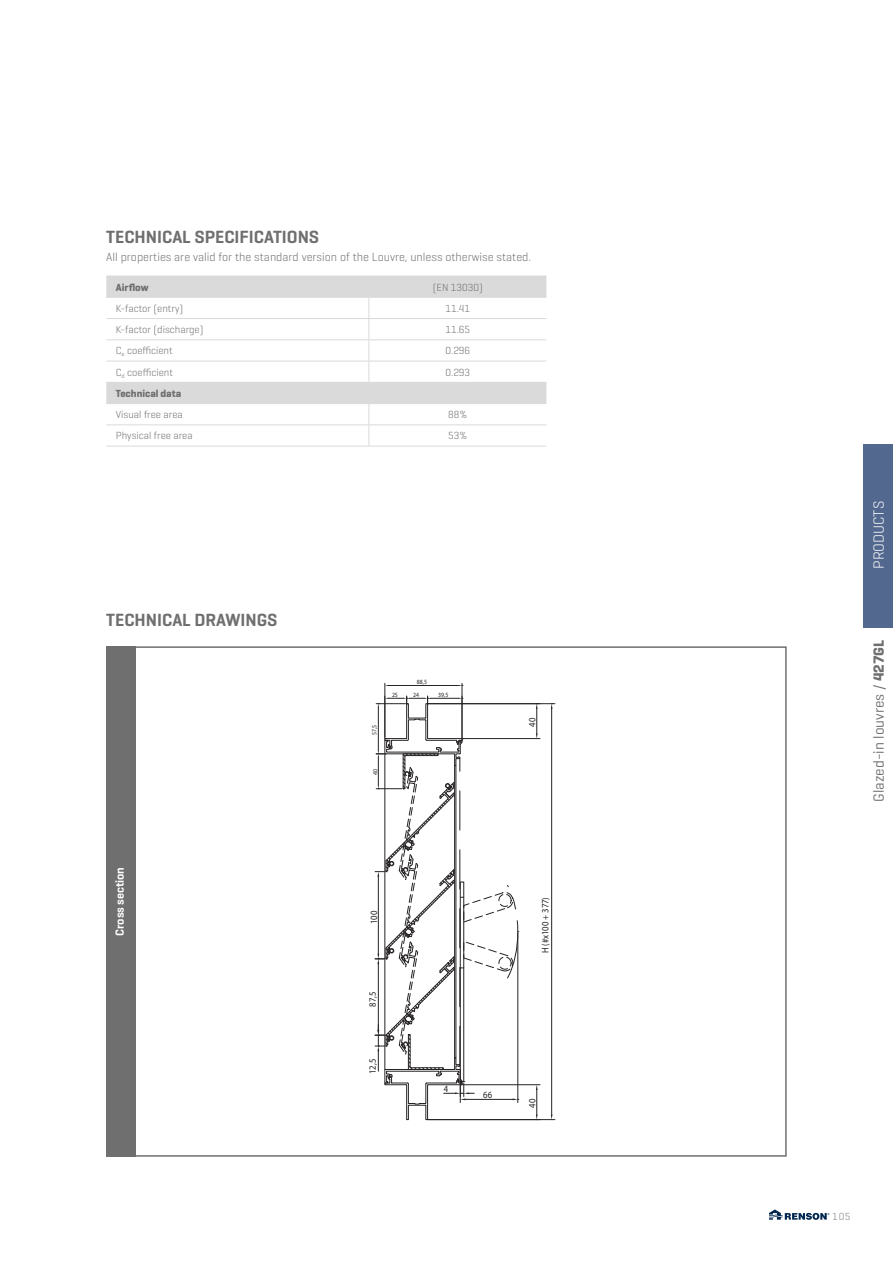
<style>
.page{position:relative;width:893px;height:1263px;background:#fff}
.page>*{position:absolute;margin:0;border:0;box-sizing:border-box;transform-origin:0 0}
.t1{font:600 18px "Geogrotesque";color:#706f6f}
.t2{font:15px "Geogrotesque";color:#706f6f}
.t3{font:300 15px "Geogrotesque";color:#fff}
.t4{font:300 12px "Geogrotesque";color:#706f6f}
.t5{font:600 12px "Geogrotesque";color:#fff}
.t6{font:300 10.5px "Geogrotesque";color:#706f6f}
.t7{font:700 10.5px "Geogrotesque";color:#706f6f}
.t8{font:10.5px "Geogrotesque";color:#9d9d9c}
.t9{font:9.6px "Myriad Pro";color:#262323;scale:.9 1}
.t10{font:6.45px "Myriad Pro";color:#262323;scale:.9 1}
.s1{font-weight:700}
</style>
<div class="page">
<div style="left:863px;top:444px;width:30px;height:184px;background:#52688e"></div>
<div style="left:106px;top:646px;width:30px;height:511px;background:#706f6f"></div>
<svg style="left:106px;top:277px;width:440px;height:126px"></svg>
<hr style="left:106px;top:276px;width:263px;height:1px;background:#dadada">
<hr style="left:369px;top:276px;width:177px;height:1px;background:#dadada">
<hr style="left:106px;top:297px;width:263px;height:1px;background:#dadada">
<hr style="left:369px;top:297px;width:177px;height:1px;background:#dadada">
<hr style="left:106px;top:318px;width:263px;height:1px;background:#dadada">
<hr style="left:369px;top:318px;width:177px;height:1px;background:#dadada">
<hr style="left:106px;top:339px;width:263px;height:1px;background:#dadada">
<hr style="left:369px;top:339px;width:177px;height:1px;background:#dadada">
<hr style="left:106px;top:361px;width:263px;height:1px;background:#dadada">
<hr style="left:369px;top:361px;width:177px;height:1px;background:#dadada">
<hr style="left:106px;top:382px;width:263px;height:1px;background:#dadada">
<hr style="left:369px;top:382px;width:177px;height:1px;background:#dadada">
<hr style="left:106px;top:403px;width:263px;height:1px;background:#dadada">
<hr style="left:369px;top:403px;width:177px;height:1px;background:#dadada">
<hr style="left:106px;top:424px;width:263px;height:1px;background:#dadada">
<hr style="left:369px;top:424px;width:177px;height:1px;background:#dadada">
<svg style="left:368px;top:277px;width:1px;height:169px"></svg>
<hr style="left:106px;top:446px;width:263px;height:1px;background:#dadada">
<hr style="left:369px;top:446px;width:177px;height:1px;background:#dadada">
<hr style="left:463px;top:738px;width:77px;height:1px;background:#262323">
<svg style="left:536px;top:704px;width:2px;height:34px"></svg>
<hr style="left:463px;top:1084px;width:77px;height:1px;background:#262323">
<svg style="left:536px;top:1085px;width:2px;height:34px"></svg>
<hr style="left:429px;top:1119px;width:126px;height:1px;background:#262323">
<hr style="left:429px;top:703px;width:126px;height:1px;background:#262323">
<hr style="left:551px;top:709px;width:1px;height:405px;background:#262323">
<hr style="left:385px;top:683px;width:1px;height:54px;background:#262323">
<hr style="left:462px;top:683px;width:1px;height:55px;background:#262323">
<hr style="left:388px;top:685px;width:70px;height:1px;background:#262323">
<svg style="left:375px;top:696px;width:146px;height:424px"></svg>
<svg style="left:769px;top:1209px;width:60px;height:11px"></svg>
<h1 class="t1" style="left:106px;top:226px;width:214px">TECHNICAL SPECIFICATIONS</h1>
<p class="t4" style="left:106px;top:250px;width:426px">All properties are valid for the standard version of the Louvre, unless otherwise stated.</p>
<p class="t7" style="left:116px;top:280px;width:34px">Airflow</p>
<p class="t6" style="left:433px;top:280px;width:51px">(EN 13030)</p>
<p class="t6" style="left:116px;top:302px;width:69px">K-factor (entry)</p>
<p class="t6" style="left:445px;top:302px;width:26px">11.41</p>
<p class="t6" style="left:116px;top:323px;width:89px">K-factor (discharge)</p>
<p class="t6" style="left:445px;top:323px;width:26px">11.65</p>
<p class="t6" style="left:116px;top:344px;width:58px">C<sub>e</sub> coefficient</p>
<p class="t6" style="left:445px;top:344px;width:26px">0.296</p>
<p class="t6" style="left:116px;top:365px;width:59px">C<sub>d</sub> coefficient</p>
<p class="t6" style="left:445px;top:365px;width:26px">0.293</p>
<p class="t7" style="left:116px;top:387px;width:67px">Technical data</p>
<p class="t6" style="left:116px;top:408px;width:68px">Visual free area</p>
<p class="t6" style="left:448px;top:408px;width:21px">88%</p>
<p class="t6" style="left:116px;top:429px;width:78px">Physical free area</p>
<p class="t6" style="left:448px;top:429px;width:21px">53%</p>
<h1 class="t1" style="left:106px;top:608px;width:173px">TECHNICAL DRAWINGS</h1>
<p class="t5" style="left:112px;top:936px;width:71px;rotate:-90deg">Cross section</p>
<p class="t10" style="left:371px;top:735px;width:13px;rotate:-90deg">57,5</p>
<p class="t10" style="left:372px;top:775px;width:8px;rotate:-90deg">40</p>
<p class="t10" style="left:417px;top:678px;width:13px">88,5</p>
<p class="t10" style="left:392px;top:692px;width:8px">25</p>
<p class="t10" style="left:413px;top:692px;width:8px">24</p>
<p class="t10" style="left:438px;top:691px;width:13px">39,5</p>
<p class="t9" style="left:527px;top:727px;width:11px;rotate:-90deg">40</p>
<p class="t9" style="left:369px;top:924px;width:16px;rotate:-90deg">100</p>
<p class="t9" style="left:368px;top:1007px;width:18px;rotate:-90deg">87,5</p>
<p class="t9" style="left:368px;top:1074px;width:18px;rotate:-90deg">12,5</p>
<p class="t9" style="left:541px;top:953px;width:64px;rotate:-90deg">H (#x100 + 377)</p>
<p class="t9" style="left:444px;top:1084px;width:6px">4</p>
<p class="t9" style="left:483px;top:1090px;width:11px">66</p>
<p class="t9" style="left:527px;top:1108px;width:11px;rotate:-90deg">40</p>
<h2 class="t3" style="left:869px;top:569px;width:69px;rotate:-90deg">PRODUCTS</h2>
<h2 class="t2" style="left:869px;top:802px;width:163px;rotate:-90deg">Glazed-in louvres / <span class="s1">427GL</span></h2>
<p class="t8" style="left:833px;top:1210px;width:19px">105</p>
</div>
